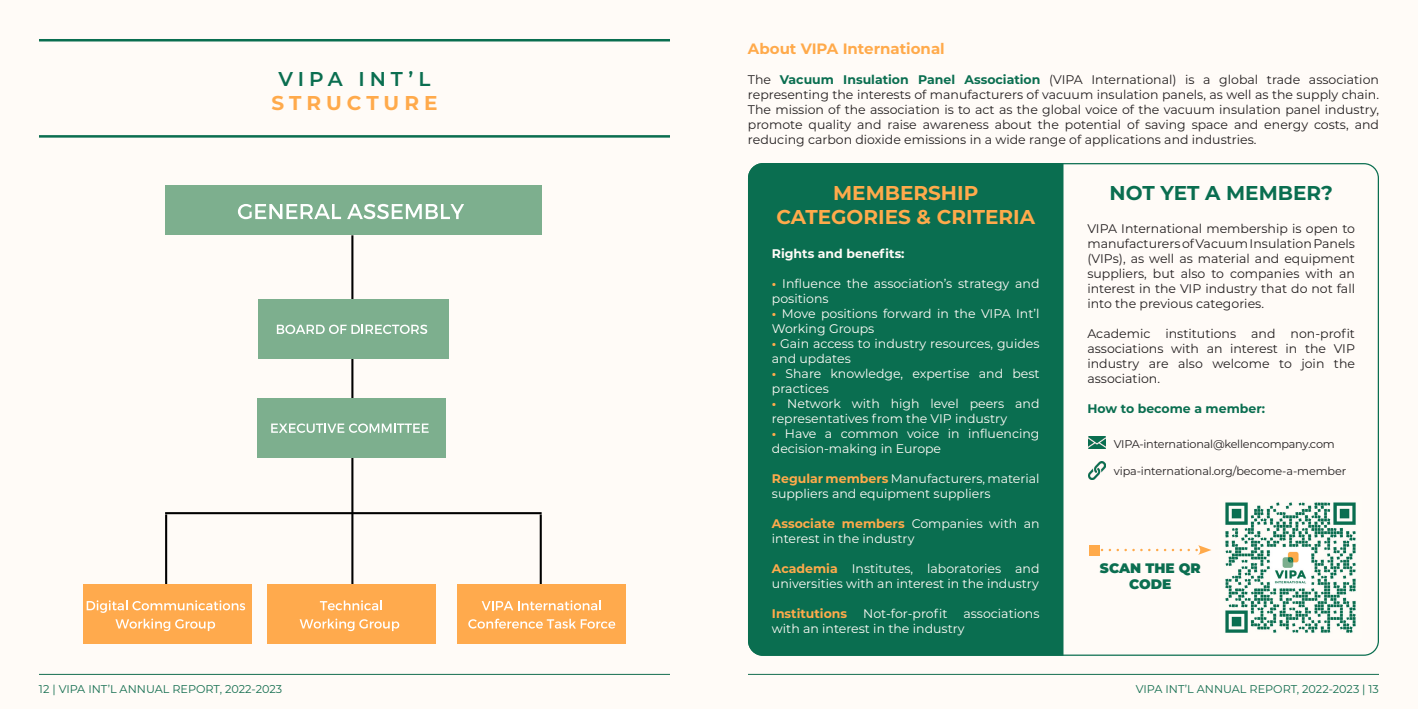
<style>
.page{position:relative;width:1418px;height:709px;background:#fff}
.page>*{position:absolute;margin:0;border:0;box-sizing:border-box;transform-origin:0 0}
.t1{font:700 20px/24px "Montserrat";color:#ffaa4b;text-align:center}
.t2{font:700 20px "Montserrat";color:#0a6e50}
.t3{font:600 20px "Montserrat";letter-spacing:.25em;color:#0a6e50}
.t4{font:700 20px "Montserrat";letter-spacing:.25em;color:#ffaa4b}
.t5{font:700 15px "Montserrat";color:#ffaa4b}
.t6{font:900 13.75px/16.5px "Montserrat";color:#0a6e50;text-align:center}
.t7{font:12.5px/15px "Montserrat";color:#231f20;text-align:justify}
.t8{font:12.5px/15px "Montserrat";color:#fffbf7}
.t9{font:700 12.5px "Montserrat";color:#0a6e50}
.t10{font:700 12.5px "Montserrat";color:#fffbf7}
.t11{font:700 12.5px "Montserrat";color:#ffaa4b}
.t12{font:11.25px "Montserrat";letter-spacing:-.02em;color:#231f20}
.t13{font:11.25px "Montserrat";color:#146e50}
.s1{font-weight:700;color:#0a6e50}
.s2{font-weight:700;color:#ffaa4b}
</style>
<div class="page">
<div style="left:0;top:0;width:709px;height:709px;background:#fffbf7"></div>
<hr style="left:39px;top:674px;width:631px;height:1px;background:#146e50">
<div style="left:709px;top:0;width:708px;height:709px;background:#fffbf7"></div>
<hr style="left:748px;top:674px;width:630px;height:1px;background:#146e50">
<hr style="left:39px;top:39px;width:631px;height:2px;background:#0a6e50">
<hr style="left:39px;top:135px;width:631px;height:3px;background:#0a6e50">
<div style="left:165px;top:185px;width:376px;height:50px;background:#7daf8e"></div>
<svg style="left:238px;top:204px;width:103px;height:15px"></svg>
<svg style="left:347px;top:204px;width:117px;height:15px"></svg>
<hr style="left:351px;top:235px;width:2px;height:349px;background:#000">
<hr style="left:165px;top:512px;width:376px;height:2px;background:#000">
<hr style="left:165px;top:514px;width:2px;height:70px;background:#000">
<hr style="left:539px;top:514px;width:3px;height:70px;background:#000">
<div style="left:83px;top:584px;width:168px;height:60px;background:#ffaa4d"></div>
<svg style="left:87px;top:600px;width:158px;height:31px"></svg>
<div style="left:267px;top:584px;width:169px;height:60px;background:#ffaa4d"></div>
<svg style="left:320px;top:600px;width:62px;height:10px"></svg>
<svg style="left:299px;top:618px;width:100px;height:13px"></svg>
<div style="left:457px;top:584px;width:169px;height:60px;background:#ffaa4d"></div>
<svg style="left:481px;top:600px;width:120px;height:10px"></svg>
<svg style="left:468px;top:618px;width:147px;height:10px"></svg>
<div style="left:258px;top:299px;width:191px;height:60px;background:#7daf8e"></div>
<svg style="left:277px;top:324px;width:150px;height:10px"></svg>
<div style="left:257px;top:398px;width:189px;height:60px;background:#7daf8e"></div>
<svg style="left:271px;top:423px;width:157px;height:10px"></svg>
<img style="left:1225px;top:502px;width:131px;height:131px">
<div style="left:748px;top:163px;width:315px;height:493px;background:#0a6e50"></div>
<div style="left:1089px;top:545px;width:10px;height:10px;background:#ffaa4b"></div>
<svg style="left:1101px;top:545px;width:110px;height:10px"></svg>
<img style="left:1088px;top:436px;width:17px;height:13px">
<img style="left:1088px;top:462px;width:17px;height:17px">
<p class="t3" style="left:278px;top:65px;width:153px">VIPA INT’L</p>
<p class="t4" style="left:271px;top:88px;width:167px">STRUCTURE</p>
<p class="t5" style="left:748px;top:37px;width:198px">About VIPA International</p>
<p class="t7" style="left:748px;top:71px;width:632px">The <span class="s1">Vacuum Insulation Panel Association</span> (VIPA International) is a global trade association representing the interests of manufacturers of vacuum insulation panels, as well as the supply chain.<br>The mission of the association is to act as the global voice of the vacuum insulation panel industry, promote quality and raise awareness about the potential of saving space and energy costs, and reducing carbon dioxide emissions in a wide range of applications and industries.</p>
<p class="t2" style="left:1109px;top:179px;width:225px">NOT YET A MEMBER?</p>
<p class="t7" style="left:1087px;top:221px;width:269px">VIPA International membership is open to manufacturers of Vacuum Insulation Panels (VIPs), as well as material and equipment suppliers, but also to companies with an interest in the VIP industry that do not fall into the previous categories.</p>
<p class="t7" style="left:1087px;top:326px;width:269px">Academic institutions and non-profit associations with an interest in the VIP industry are also welcome to join the association.</p>
<p class="t9" style="left:1087px;top:400px;width:179px">How to become a member:</p>
<p class="t1" style="left:776px;top:180px;width:260px">MEMBERSHIP<br>CATEGORIES &amp; CRITERIA</p>
<p class="t10" style="left:772px;top:244px;width:134px">Rights and benefits:</p>
<p class="t8" style="left:772px;top:275px;width:269px"><span class="s2">•</span> Influence the association’s strategy and positions</p>
<p class="t8" style="left:772px;top:305px;width:269px"><span class="s2">•</span> Move positions forward in the VIPA Int’l<br>Working Groups</p>
<p class="t8" style="left:772px;top:335px;width:269px"><span class="s2">•</span> Gain access to industry resources, guides and updates</p>
<p class="t8" style="left:772px;top:365px;width:269px"><span class="s2">•</span> Share knowledge, expertise and best practices</p>
<p class="t8" style="left:772px;top:395px;width:269px"><span class="s2">•</span> Network with high level peers and representatives from the VIP industry</p>
<p class="t8" style="left:772px;top:425px;width:269px"><span class="s2">•</span> Have a common voice in influencing decision-making in Europe</p>
<p class="t8" style="left:772px;top:470px;width:269px"><span class="s2">Regular members</span> Manufacturers, material suppliers and equipment suppliers</p>
<p class="t8" style="left:772px;top:515px;width:269px"><span class="s2">Associate members</span> Companies with an interest in the industry</p>
<p class="t8" style="left:772px;top:560px;width:269px"><span class="s2">Academia</span> Institutes, laboratories and universities with an interest in the industry</p>
<p class="t11" style="left:772px;top:604px;width:77px">Institutions</p>
<p class="t8" style="left:863px;top:605px;width:86px">Not-for-profit</p>
<p class="t12" style="left:1113px;top:436px;width:222px">VIPA-international@kellencompany.com</p>
<p class="t12" style="left:1113px;top:463px;width:234px">vipa-international.org/become-a-member</p>
<p class="t6" style="left:1099px;top:559px;width:102px">SCAN THE QR<br>CODE</p>
<p class="t8" style="left:772px;top:605px;width:269px;text-indent:191px">associations with an interest in the industry</p>
<p class="t13" style="left:39px;top:681px;width:245px">12 | VIPA INT’L ANNUAL REPORT, 2022-2023</p>
<p class="t13" style="left:1135px;top:681px;width:245px">VIPA INT’L ANNUAL REPORT, 2022-2023 | 13</p>
</div>
